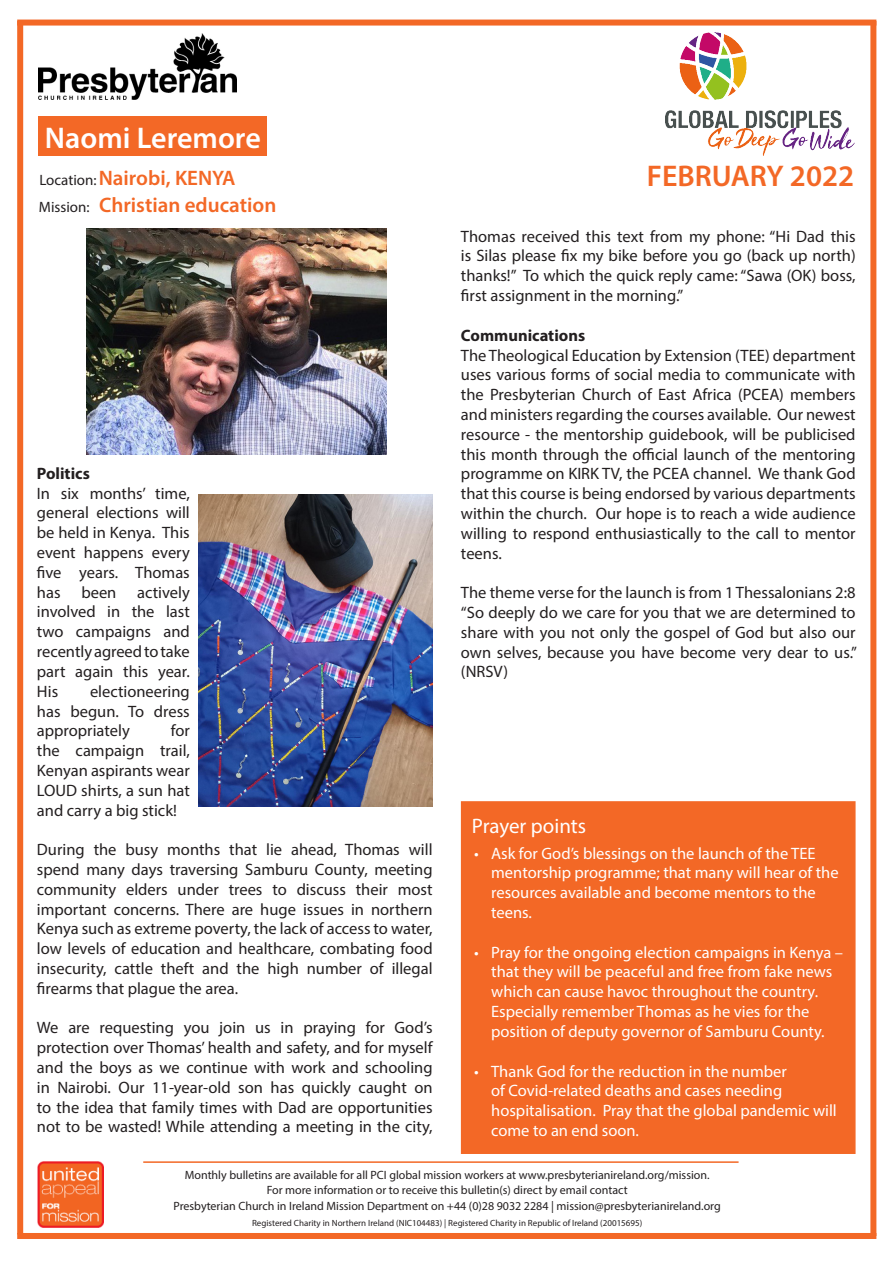
<style>
.page{position:relative;width:893px;height:1263px;background:#fff}
.page>*{position:absolute;margin:0;border:0;box-sizing:border-box;transform-origin:0 0}
.t1{font:600 30px "Myriad Pro";color:#fff}
.t2{font:600 30px "Myriad Pro";color:#f36826}
.t3{font:600 21px "Myriad Pro";color:#f36826}
.t4{font:21px "Myriad Pro";color:#fff}
.t5{font:16.5px/19.8px "Myriad Pro";color:#231f20;text-align:justify}
.t6{font:16.5px/19.8px "Myriad Pro";color:#fff}
.t7{font:700 16.5px "Myriad Pro";color:#231f20}
.t8{font:12px "Myriad Pro";color:#231f20}
.t9{font:9px "Myriad Pro";color:#231f20}
.s1{font-weight:400;font-size:15px;color:#231f20}
</style>
<div class="page">
<img style="left:38px;top:1162px;width:65px;height:65px">
<hr style="left:143px;top:1161px;width:596px;height:2px;background:#f36826">
<img style="left:39px;top:33px;width:197px;height:66px">
<div style="left:39px;top:117px;width:228px;height:39px;background:#f36826"></div>
<img style="left:87px;top:229px;width:300px;height:225px">
<img style="left:665px;top:33px;width:189px;height:122px">
<div style="left:461px;top:801px;width:394px;height:353px;background:#f36826"></div>
<img style="left:198px;top:495px;width:235px;height:312px">
<div style="left:17px;top:21px;width:6px;height:1213px;background:#f36826"></div>
<div style="left:870px;top:21px;width:6px;height:1215px;background:#f36826"></div>
<div style="left:17px;top:20px;width:859px;height:6px;background:#f36826"></div>
<div style="left:17px;top:1233px;width:859px;height:6px;background:#f36826"></div>
<p class="t1" style="left:45px;top:119px;width:217px">Naomi Leremore</p>
<p class="t3" style="left:39px;top:164px;width:198px"><span class="s1">Location:</span>Nairobi, KENYA</p>
<p class="t3" style="left:39px;top:192px;width:239px"><span class="s1">Mission:</span> Christian education</p>
<p class="t7" style="left:37px;top:462px;width:54px">Politics</p>
<p class="t5" style="left:37px;top:483px;width:154px">In six months’ time, general elections will be held in Kenya. This event happens every five years. Thomas has</p>
<p class="t5" style="left:37px;top:582px;width:154px;text-indent:100px">actively involved in the last two campaigns and recently agreed to take part again this year.<br>His</p>
<p class="t5" style="left:81px;top:582px;width:37px">been</p>
<p class="t5" style="left:37px;top:681px;width:154px;text-indent:53px">electioneering has begun. To dress appropriately</p>
<p class="t5" style="left:37px;top:721px;width:154px;text-indent:134px">for the campaign trail, Kenyan aspirants wear LOUD shirts, a sun hat and carry a big stick!</p>
<p class="t5" style="left:37px;top:839px;width:397px">During the busy months that lie ahead, Thomas will spend many days traversing Samburu County, meeting community elders under trees to discuss their most important concerns. There are huge issues in northern Kenya such as extreme poverty, the lack of access to water, low levels of education and healthcare, combating food insecurity, cattle theft and the high number of illegal firearms that plague the area.</p>
<p class="t5" style="left:37px;top:1018px;width:397px">We are requesting you join us in praying for God’s protection over Thomas’ health and safety, and for myself and the boys as we continue with work and schooling in Nairobi. Our 11-year-old son has quickly caught on to the idea that family times with Dad are opportunities not to be wasted! While attending a meeting in the city,</p>
<p class="t2" style="left:647px;top:157px;width:209px">FEBRUARY 2022</p>
<p class="t5" style="left:461px;top:226px;width:396px">Thomas received this text from my phone: “Hi Dad this is Silas please fix my bike before you go (back up north) thanks!” To which the quick reply came: “Sawa (OK) boss, first assignment in the morning.”</p>
<p class="t7" style="left:461px;top:324px;width:126px">Communications</p>
<p class="t5" style="left:461px;top:345px;width:396px">The Theological Education by Extension (TEE) department uses various forms of social media to communicate with the Presbyterian Church of East Africa (PCEA) members and ministers regarding the courses available. Our newest resource - the mentorship guidebook, will be publicised this month through the official launch of the mentoring programme on KIRK TV, the PCEA channel. We thank God that this course is being endorsed by various departments within the church. Our hope is to reach a wide audience willing to respond enthusiastically to the call to mentor teens.</p>
<p class="t5" style="left:461px;top:582px;width:398px">The theme verse for the launch is from 1 Thessalonians 2:8 “So deeply do we care for you that we are determined to share with you not only the gospel of God but also our own selves, because you have become very dear to us.” (NRSV)</p>
<p class="t4" style="left:472px;top:813px;width:116px">Prayer points</p>
<p class="t6" style="left:491px;top:843px;width:349px;text-indent:-17px">• Ask for God’s blessings on the launch of the TEE mentorship programme; that many will hear of the resources available and become mentors to the teens.</p>
<p class="t6" style="left:491px;top:942px;width:353px;text-indent:-17px">• Pray for the ongoing election campaigns in Kenya – that they will be peaceful and free from fake news which can cause havoc throughout the country.<br>Especially remember Thomas as he vies for the position of deputy governor of Samburu County.</p>
<p class="t6" style="left:491px;top:1061px;width:347px;text-indent:-17px">• Thank God for the reduction in the number<br>of Covid-related deaths and cases needing hospitalisation. Pray that the global pandemic will come to an end soon.</p>
<p class="t8" style="left:185px;top:1168px;width:526px">Monthly bulletins are available for all PCI global mission workers at www.presbyterianireland.org/mission.</p>
<p class="t8" style="left:267px;top:1182px;width:362px">For more information or to receive this bulletin(s) direct by email contact</p>
<p class="t8" style="left:174px;top:1198px;width:549px">Presbyterian Church in Ireland Mission Department on +44 (0)28 9032 2284 | mission@presbyterianireland.org</p>
<p class="t9" style="left:252px;top:1217px;width:392px">Registered Charity in Northern Ireland (NIC104483) | Registered Charity in Republic of Ireland (20015695)</p>
</div>
